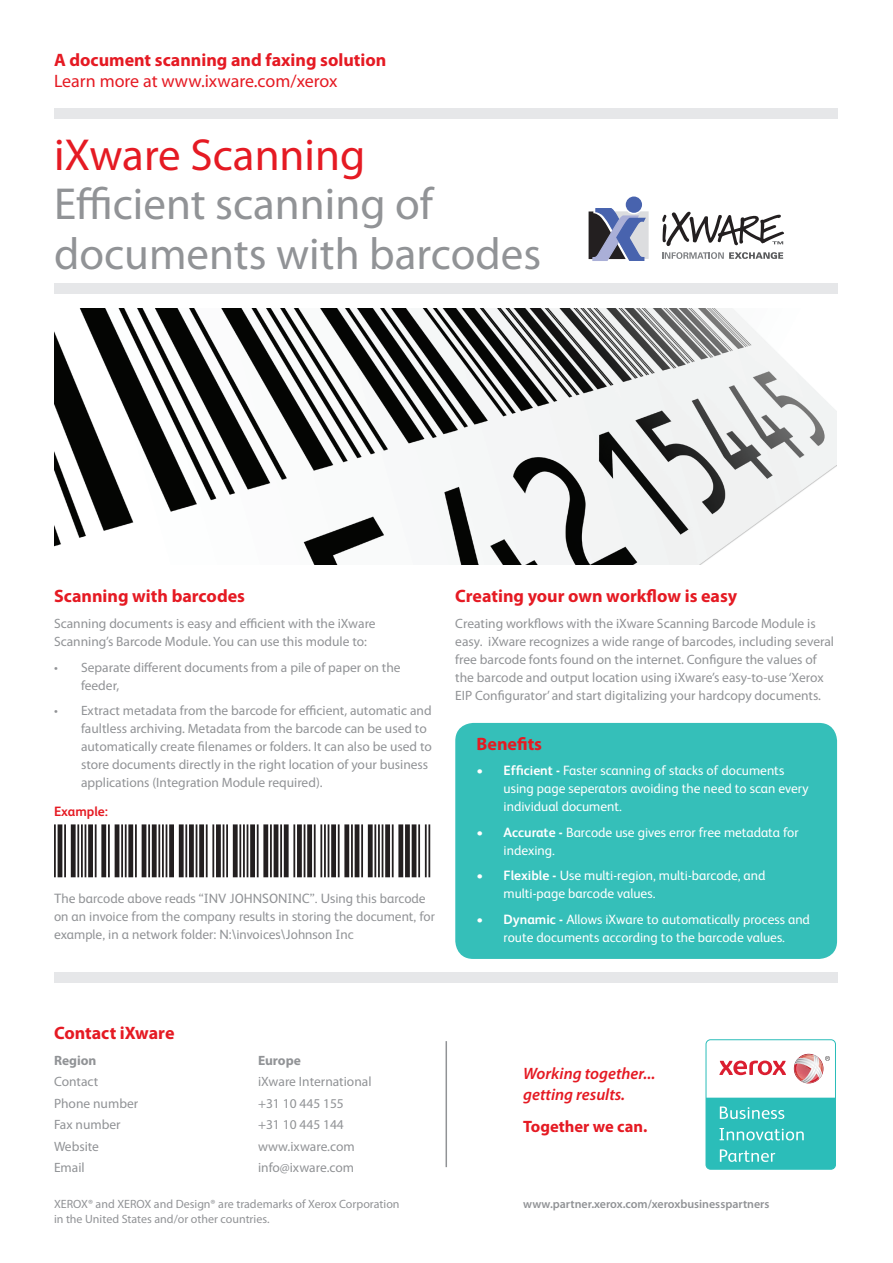
<style>
.page{position:relative;width:893px;height:1263px;background:#fff}
.page>*{position:absolute;margin:0;border:0;box-sizing:border-box;transform-origin:0 0}
.t1{font:70.5px "Free 3 of 9 Extended";color:#231f20}
.t2{font:45px/49.5px "Myriad Pro";color:#919396}
.t3{font:45px "Myriad Pro";color:#e51a23}
.t4{font:700 18px "Myriad Pro";color:#e51a23}
.t5{font:18px "Myriad Pro";color:#e51a23}
.t6{font:italic 600 16.5px/21px "Myriad Pro";color:#e51a23}
.t7{font:700 16.5px "Myriad Pro";color:#e51a23}
.t8{font:13.5px/18px "Myriad Pro";color:#919396}
.t9{font:13.5px/18px "Xerox Sans";color:#fff}
.t10{font:13.5px/18px "Xerox Sans";color:#919396}
.t11{font:700 13.5px "Myriad Pro";color:#919396}
.t12{font:700 13.5px "Xerox Sans";color:#e51a23}
.t13{font:12px/15px "Myriad Pro";color:#919396}
.t14{font:600 12px "Myriad Pro";color:#919396}
.s1{font-weight:700}
</style>
<div class="page">
<div style="left:54px;top:108px;width:783px;height:10px;background:#e6e7e9"></div>
<div style="left:54px;top:284px;width:783px;height:10px;background:#e6e7e9"></div>
<svg style="left:662px;top:211px;width:122px;height:48px"></svg>
<svg style="left:589px;top:207px;width:60px;height:54px;background:#8087a3"></svg>
<div style="left:626px;top:196px;width:16px;height:17px;background:#4863ae;border-radius:50%"></div>
<div style="left:54px;top:972px;width:783px;height:11px;background:#e6e7e9"></div>
<svg style="left:719px;top:1060px;width:67px;height:15px"></svg>
<svg style="left:794px;top:1054px;width:36px;height:29px"></svg>
<svg style="left:706px;top:1098px;width:129px;height:71px;background:#3cc2be"></svg>
<div style="left:706px;top:1039px;width:130px;height:130px;border:1px solid #2bbdb9;border-radius:5px"></div>
<hr style="left:446px;top:1041px;width:1px;height:126px;background:#919396">
<div style="left:455px;top:723px;width:382px;height:236px;background:#35bfb9;border-radius:18px"></div>
<img style="left:55px;top:308px;width:781px;height:257px">
<h3 class="t4" style="left:54px;top:48px;width:334px">A document scanning and faxing solution</h3>
<h3 class="t5" style="left:54px;top:70px;width:285px">Learn more at www.ixware.com/xerox</h3>
<h2 class="t3" style="left:54px;top:127px;width:313px">iXware Scanning</h2>
<h2 class="t2" style="left:54px;top:179px;width:489px">Efficient scanning of documents with barcodes</h2>
<h3 class="t4" style="left:54px;top:585px;width:193px">Scanning with barcodes</h3>
<p class="t8" style="left:54px;top:614px;width:323px">Scanning documents is easy and efficient with the iXware<br>Scanning’s Barcode Module. You can use this module to:</p>
<p class="t8" style="left:81px;top:658px;width:321px;text-indent:-27px">• Separate different documents from a pile of paper on the feeder,</p>
<p class="t8" style="left:81px;top:701px;width:352px;text-indent:-27px">• Extract metadata from the barcode for efficient, automatic and faultless archiving. Metadata from the barcode can be used to automatically create filenames or folders. It can also be used to store documents directly in the right location of your business applications (Integration Module required).</p>
<p class="t12" style="left:54px;top:802px;width:55px">Example:</p>
<h1 class="t1" style="left:54px;top:812px;width:380px">INV JOHNSONINC</h1>
<p class="t10" style="left:54px;top:888px;width:382px">The barcode above reads “INV JOHNSONINC”. Using this barcode on an invoice from the company results in storing the document, for example, in a network folder: N:\invoices\Johnson Inc</p>
<h3 class="t4" style="left:455px;top:585px;width:284px">Creating your own workflow is easy</h3>
<p class="t8" style="left:455px;top:614px;width:380px">Creating workflows with the iXware Scanning Barcode Module is easy. iXware recognizes a wide range of barcodes, including several free barcode fonts found on the internet. Configure the values of the barcode and output location using iXware’s easy-to-use ‘Xerox EIP Configurator’ and start digitalizing your hardcopy documents.</p>
<h3 class="t4" style="left:477px;top:732px;width:67px">Benefits</h3>
<p class="t9" style="left:504px;top:761px;width:307px;text-indent:-27px"><span class="s1">• Efficient -</span> Faster scanning of stacks of documents using page seperators avoiding the need to scan every individual document.</p>
<p class="t9" style="left:504px;top:822px;width:297px;text-indent:-27px"><span class="s1">• Accurate -</span> Barcode use gives error free metadata for indexing.</p>
<p class="t9" style="left:504px;top:866px;width:263px;text-indent:-27px"><span class="s1">• Flexible -</span> Use multi-region, multi-barcode, and multi-page barcode values.</p>
<p class="t9" style="left:477px;top:909px;width:335px;text-align:center"><span class="s1">• Dynamic -</span> Allows iXware to automatically process and route documents according to the barcode values.</p>
<h3 class="t4" style="left:54px;top:1021px;width:122px">Contact iXware</h3>
<p class="t11" style="left:54px;top:1051px;width:44px">Region</p>
<p class="t8" style="left:54px;top:1071px;width:86px;line-height:21.5px">Contact<br>Phone number<br>Fax number<br>Website<br>Email</p>
<p class="t11" style="left:258px;top:1051px;width:44px">Europe</p>
<p class="t8" style="left:258px;top:1071px;width:115px;line-height:21.5px">iXware International +31 10 445 155<br>+31 10 445 144 www.ixware.com info@ixware.com</p>
<p class="t13" style="left:54px;top:1196px;width:347px">XEROX® and XEROX and Design® are trademarks of Xerox Corporation in the United States and/or other countries.</p>
<p class="t6" style="left:523px;top:1062px;width:134px">Working together... getting results.</p>
<p class="t7" style="left:523px;top:1116px;width:126px">Together we can.</p>
<p class="t14" style="left:523px;top:1196px;width:248px">www.partner.xerox.com/xeroxbusinesspartners</p>
</div>
